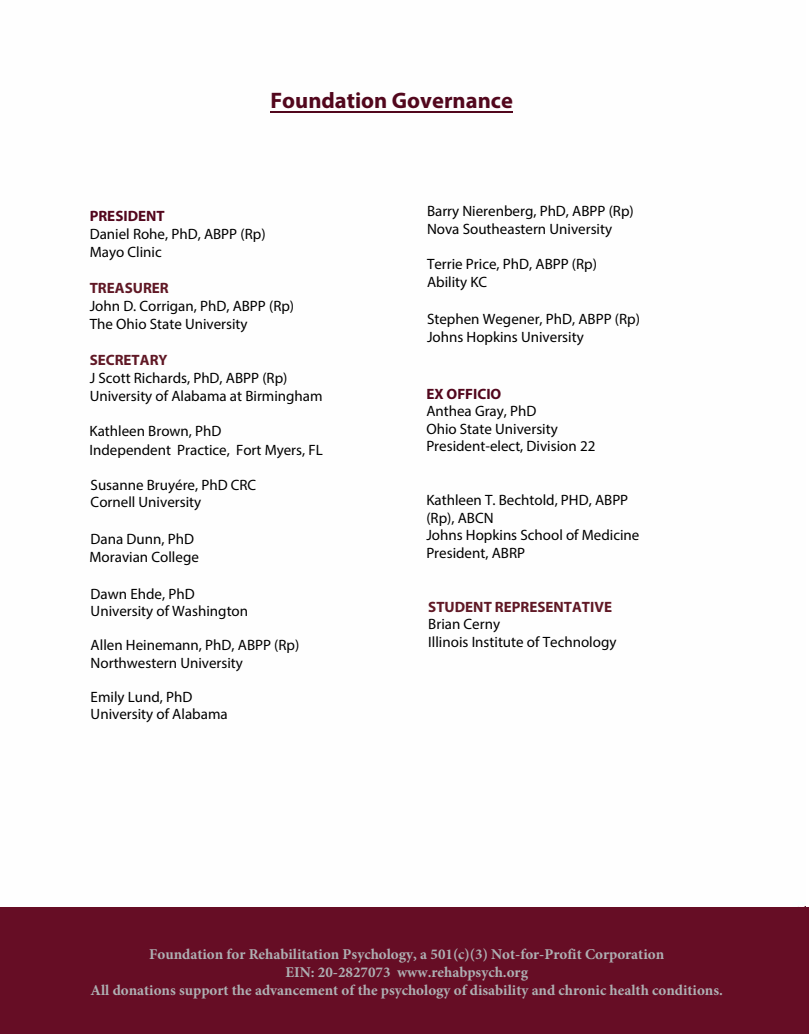
<style>
.page{position:relative;width:810px;height:1035px;background:#fff}
.page>*{position:absolute;margin:0;border:0;box-sizing:border-box;transform-origin:0 0}
.t1{font:700 22.5px "Myriad Pro";color:#52071d}
.t2{font:15px/17.5px "Myriad Pro";color:#000}
.t3{font:700 15px/18px "Minion Pro";color:#aeb0b3;text-align:center}
.t4{font:700 15px "Myriad Pro";color:#601825}
.t5{font:700 15px "Myriad Pro";color:#52071d}
</style>
<div class="page">
<div style="left:0;top:907px;width:809px;height:126px;background:#660d25"></div>
<hr style="left:270px;top:111px;width:243px;height:1px;background:#52071d">
<h1 class="t1" style="left:270px;top:85px;width:244px">Foundation Governance</h1>
<p class="t5" style="left:90px;top:207px;width:77px">PRESIDENT</p>
<p class="t2" style="left:90px;top:225px;width:177px;line-height:18.1px">Daniel Rohe, PhD, ABPP (Rp)<br>Mayo Clinic</p>
<p class="t4" style="left:90px;top:279px;width:81px">TREASURER</p>
<p class="t2" style="left:90px;top:297px;width:206px">John D. Corrigan, PhD, ABPP (Rp)<br>The Ohio State University</p>
<p class="t4" style="left:90px;top:350px;width:79px">SECRETARY</p>
<p class="t2" style="left:90px;top:368px;width:234px;line-height:18.1px">J Scott Richards, PhD, ABPP (Rp)<br>University of Alabama at Birmingham</p>
<p class="t2" style="left:90px;top:422px;width:235px;line-height:18.6px">Kathleen Brown, PhD<br>Independent Practice, Fort Myers, FL</p>
<p class="t2" style="left:91px;top:476px;width:167px">Susanne Bruyére, PhD CRC<br>Cornell University</p>
<p class="t2" style="left:90px;top:530px;width:111px;line-height:18px">Dana Dunn, PhD<br>Moravian College</p>
<p class="t2" style="left:91px;top:585px;width:159px">Dawn Ehde, PhD<br>University of Washington</p>
<p class="t2" style="left:91px;top:637px;width:210px">Allen Heinemann, PhD, ABPP (Rp)<br>Northwestern University</p>
<p class="t2" style="left:91px;top:688px;width:139px">Emily Lund, PhD<br>University of Alabama</p>
<p class="t2" style="left:427px;top:202px;width:208px;line-height:18px">Barry Nierenberg, PhD, ABPP (Rp)<br>Nova Southeastern University</p>
<p class="t2" style="left:427px;top:255px;width:172px;line-height:18px">Terrie Price, PhD, ABPP (Rp)<br>Ability KC</p>
<p class="t2" style="left:427px;top:310px;width:215px;line-height:18px">Stephen Wegener, PhD, ABPP (Rp)<br>Johns Hopkins University</p>
<p class="t5" style="left:426px;top:384px;width:77px">EX OFFICIO</p>
<p class="t2" style="left:426px;top:402px;width:171px">Anthea Gray, PhD<br>Ohio State University<br>President-elect, Division 22</p>
<p class="t2" style="left:426px;top:491px;width:215px">Kathleen T. Bechtold, PHD, ABPP (Rp), ABCN<br>Johns Hopkins School of Medicine<br>President, ABRP</p>
<p class="t4" style="left:428px;top:597px;width:185px">STUDENT REPRESENTATIVE</p>
<p class="t2" style="left:428px;top:615px;width:190px">Brian Cerny<br>Illinois Institute of Technology</p>
<p class="t3" style="left:91px;top:945px;width:634px">Foundation for Rehabilitation Psychology, a 501(c)(3) Not-for-Profit Corporation<br>EIN: 20-2827073 www.rehabpsych.org<br>All donations support the advancement of the psychology of disability and chronic health conditions.</p>
</div>
